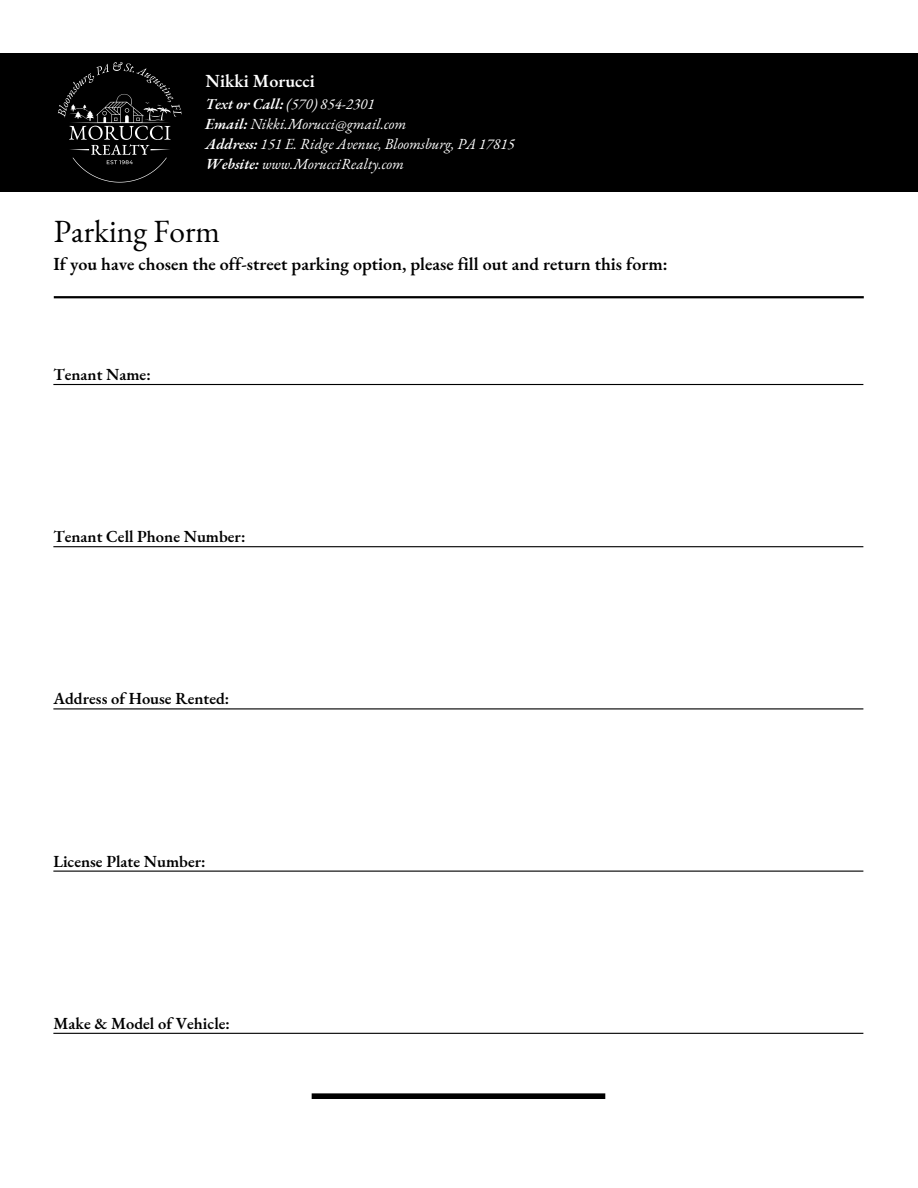
<style>
.page{position:relative;width:918px;height:1188px;background:#fff}
.page>*{position:absolute;margin:0;border:0;box-sizing:border-box;transform-origin:0 0}
.t1{font:31.5px "EB Garamond";color:#000}
.t2{font:600 18px "EB Garamond";color:#000}
.t3{font:600 18px "EB Garamond";color:#fff}
.t4{font:600 16.5px "EB Garamond";color:#000}
.t5{font:italic 15px/20.2px "EB Garamond";color:#fff}
.s1{font-weight:600}
</style>
<div class="page">
<div style="left:0;top:53px;width:918px;height:139px;background:#000"></div>
<svg style="left:58px;top:62px;width:124px;height:121px"></svg>
<hr style="left:53px;top:384px;width:810px;height:1px;background:#000">
<hr style="left:54px;top:296px;width:810px;height:2px;background:#000">
<hr style="left:53px;top:546px;width:810px;height:1px;background:#000">
<hr style="left:53px;top:708px;width:810px;height:1px;background:#000">
<hr style="left:53px;top:871px;width:810px;height:1px;background:#000">
<hr style="left:53px;top:1033px;width:810px;height:1px;background:#000">
<div style="left:312px;top:1093px;width:293px;height:6px;background:#000"></div>
<p class="t3" style="left:206px;top:69px;width:111px">Nikki Morucci</p>
<p class="t5" style="left:206px;top:93px;width:311px"><span class="s1">Text or Call:</span> (570) 854-2301<br><span class="s1">Email:</span> Nikki.Morucci@gmail.com<br><span class="s1">Address:</span> 151 E. Ridge Avenue, Bloomsburg, PA 17815<br><span class="s1">Website:</span> www.MorucciRealty.com</p>
<h1 class="t1" style="left:54px;top:210px;width:168px">Parking Form</h1>
<p class="t2" style="left:53px;top:252px;width:616px">If you have chosen the off-street parking option, please fill out and return this form:</p>
<p class="t4" style="left:53px;top:363px;width:99px">Tenant Name:</p>
<p class="t4" style="left:53px;top:526px;width:194px">Tenant Cell Phone Number:</p>
<p class="t4" style="left:53px;top:688px;width:178px">Address of House Rented:</p>
<p class="t4" style="left:53px;top:850px;width:154px">License Plate Number:</p>
<p class="t4" style="left:53px;top:1012px;width:178px">Make &amp; Model of Vehicle:</p>
</div>
